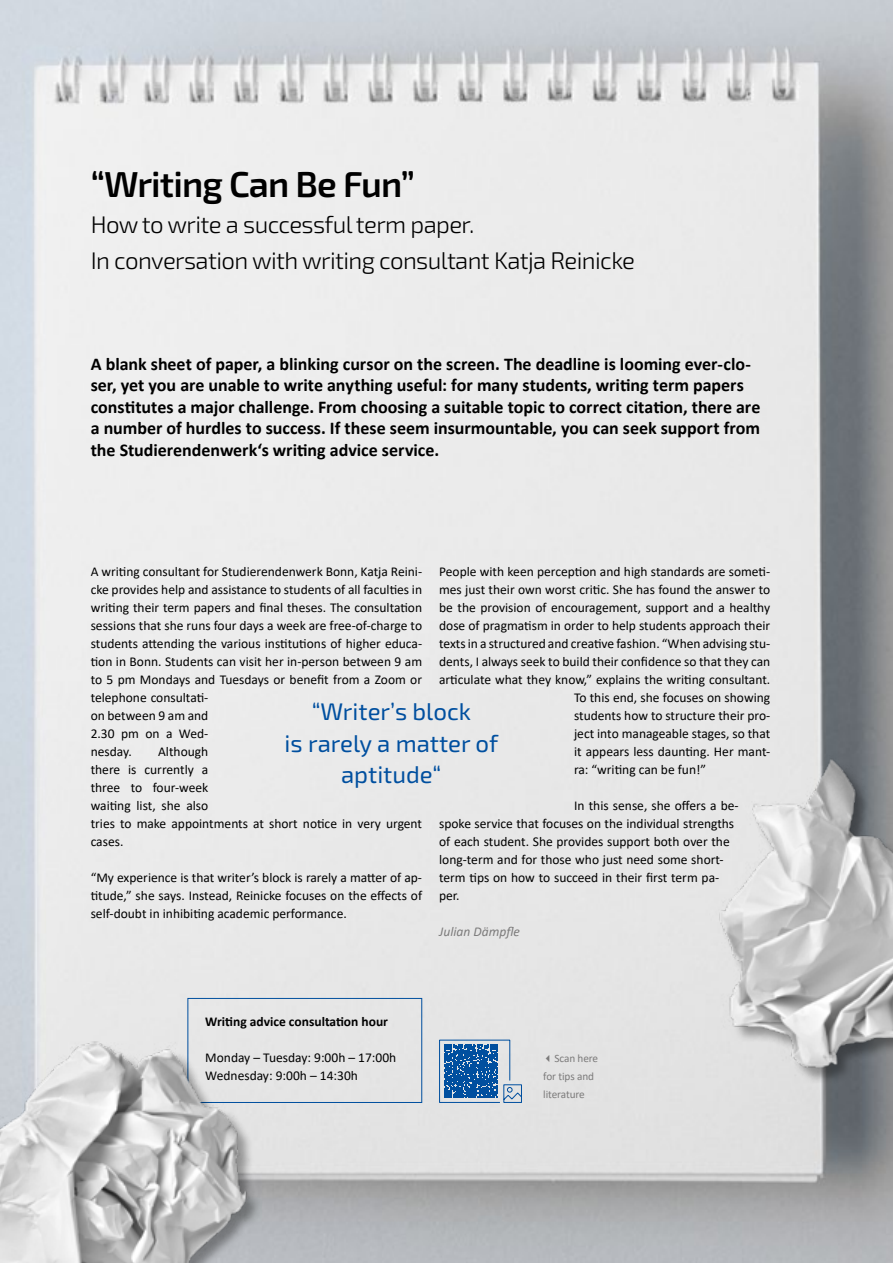
<style>
.page{position:relative;width:893px;height:1263px;background:#fff}
.page>*{position:absolute;margin:0;border:0;box-sizing:border-box;transform-origin:0 0}
.t1{font:600 36px "Exo 2";letter-spacing:-.025em;color:#000}
.t2{font:300 24px/36px "Exo 2";letter-spacing:-.025em;color:#000}
.t3{font:24px/31.5px "Exo 2";color:#004f9f;text-align:center}
.t4{font:700 18px/21.6px "Calibri";color:#000}
.t5{font:13.5px/18px "Calibri";color:#000}
.t6{font:700 13.5px "Calibri";color:#000}
.t7{font:italic 13.5px "Calibri";color:#7c7b7b}
.t8{font:11.25px/18px "Calibri";letter-spacing:-.01em;color:#7c7b7b}
</style>
<div class="page">
<img style="left:0;top:0;width:893px;height:1263px">
<div style="left:187px;top:998px;width:235px;height:105px;border:1px solid #004f9f"></div>
<img style="left:0;top:1032px;width:267px;height:231px">
<img style="left:675px;top:755px;width:218px;height:325px">
<svg style="left:439px;top:1039px;width:84px;height:64px;background:#6994be"></svg>
<svg style="left:546px;top:1055px;width:4px;height:7px"></svg>
<h1 class="t1" style="left:91px;top:163px;width:326px">“Writing Can Be Fun”</h1>
<h2 class="t2" style="left:91px;top:207px;width:546px">How to write a successful term paper.<br>In conversation with writing consultant Katja Reinicke</h2>
<p class="t4" style="left:91px;top:353px;width:671px">A blank sheet of paper, a blinking cursor on the screen. The deadline is looming ever-clo&shy;ser, yet you are unable to write anything useful: for many students, writing term papers constitutes a major challenge. From choosing a suitable topic to correct citation, there are a number of hurdles to success. If these seem insurmountable, you can seek support from the Studierendenwerk‘s writing advice service.</p>
<p class="t5" style="left:439px;top:562px;width:333px">People with keen perception and high standards are someti-</p>
<p class="t5" style="left:439px;top:580px;width:333px">mes just their own worst critic. She has found the answer to</p>
<p class="t5" style="left:439px;top:598px;width:333px">be the provision of encouragement, support and a healthy</p>
<p class="t5" style="left:439px;top:616px;width:333px">dose of pragmatism in order to help students approach their</p>
<p class="t5" style="left:439px;top:634px;width:333px">texts in a structured and creative fashion. “When advising stu-</p>
<p class="t5" style="left:439px;top:652px;width:333px">dents, I always seek to build their confidence so that they can</p>
<p class="t5" style="left:439px;top:670px;width:333px">articulate what they know,” explains the writing consultant.</p>
<p class="t5" style="left:574px;top:688px;width:198px">To this end, she focuses on showing</p>
<p class="t5" style="left:574px;top:706px;width:198px">students how to structure their pro-</p>
<p class="t5" style="left:574px;top:724px;width:198px">ject into manageable stages, so that</p>
<p class="t5" style="left:574px;top:742px;width:198px">it appears less daunting. Her mant-</p>
<p class="t5" style="left:574px;top:760px;width:134px">ra: “writing can be fun!”</p>
<p class="t5" style="left:439px;top:796px;width:301px;text-indent:135px">In this sense, she offers a be&shy;spoke service that focuses on the individual strengths of each student. She provides support both over the long-term and for those who just need some short&shy;term tips on how to succeed in their first term pa&shy;per.</p>
<p class="t7" style="left:439px;top:922px;width:82px">Julian Dämpfle</p>
<p class="t5" style="left:91px;top:562px;width:333px">A writing consultant for Studierendenwerk Bonn, Katja Reini&shy;cke provides help and assistance to students of all faculties in writing their term papers and final theses. The consultation sessions that she runs four days a week are free-of-charge to students attending the various institutions of higher educa&shy;tion in Bonn. Students can visit her in-person between 9 am to 5 pm Mondays and Tuesdays or benefit from a Zoom or telephone consultati-<br>on between 9 am and<br>2.30 pm on a Wed-<br>nesday.</p>
<h2 class="t3" style="left:285px;top:696px;width:215px">“Writer’s block<br>is rarely a matter of aptitude“</h2>
<p class="t5" style="left:91px;top:742px;width:333px;text-indent:67px">Although<br>there is currently a<br>three to four-week<br>waiting list, she also<br>tries to make appointments at short notice in very urgent cases.</p>
<p class="t5" style="left:91px;top:868px;width:333px;text-align:justify">“My experience is that writer’s block is rarely a matter of ap&shy;titude,” she says. Instead, Reinicke focuses on the effects of self-doubt in inhibiting academic performance.</p>
<p class="t6" style="left:205px;top:1012px;width:184px">Writing advice consultation hour</p>
<p class="t5" style="left:205px;top:1048px;width:193px">Monday – Tuesday: 9:00h – 17:00h<br>Wednesday: 9:00h – 14:30h</p>
<p class="t8" style="left:543px;top:1049px;width:56px;text-indent:11px">Scan here for tips and literature</p>
</div>
